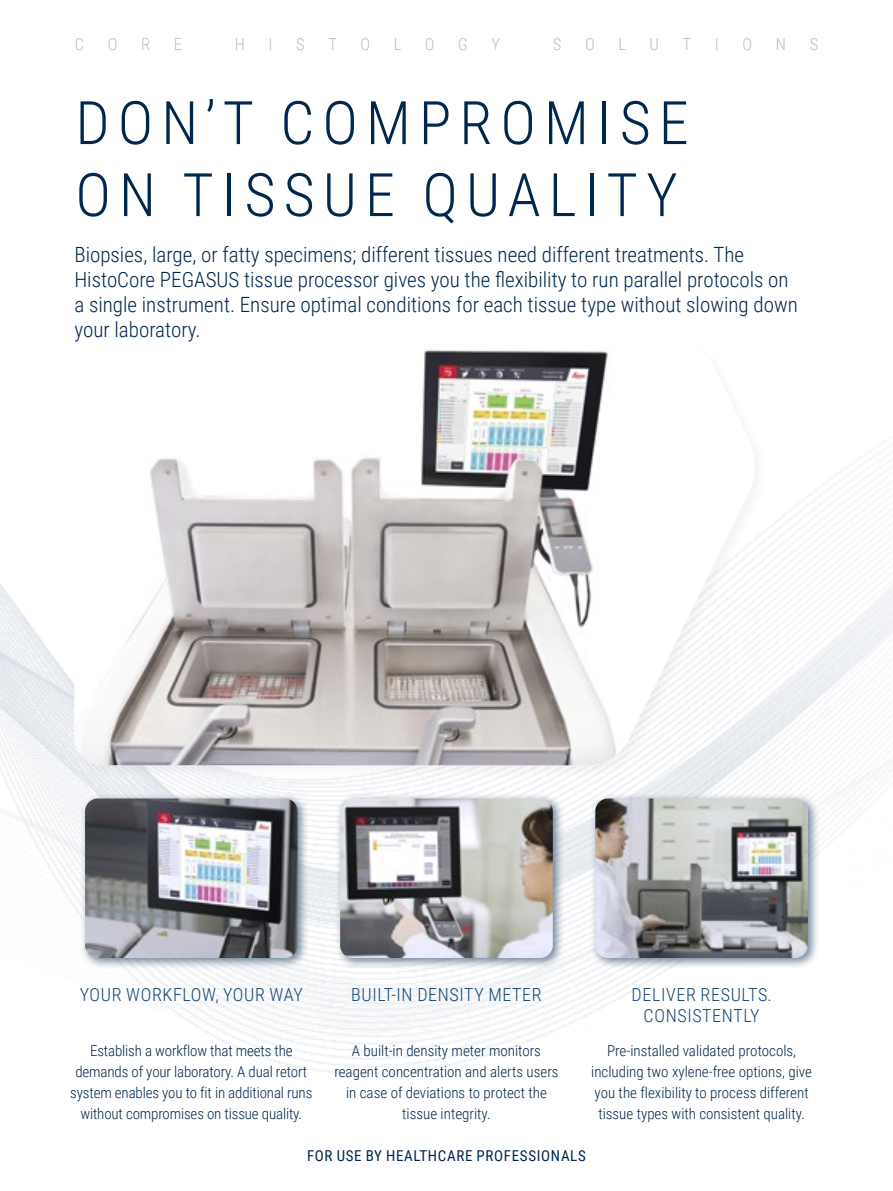
<style>
.page{position:relative;width:893px;height:1191px;background:#fff}
.page>*{position:absolute;margin:0;border:0;box-sizing:border-box;transform-origin:0 0}
.t1{font:300 60px/72px "Roboto Condensed";letter-spacing:.135em;color:#00274d}
.t2{font:300 21px/25.2px "Roboto Condensed";color:#00274d}
.t3{font:300 18px/21px "Roboto Condensed";letter-spacing:.035em;color:#154571;text-align:center}
.t4{font:300 16.5px "Roboto Condensed";color:#bcbec0}
.t5{font:300 15px/21px "Roboto Condensed";color:#00274d;text-align:center}
.t6{font:15px "Roboto Condensed";letter-spacing:.045em;color:#00274d}
</style>
<div class="page">
<img style="left:0;top:453px;width:893px;height:621px">
<div style="left:72px;top:336px;width:696px;height:444px;background:#00274d;opacity:.05"></div>
<svg style="left:693px;top:338px;width:63px;height:427px"></svg>
<img style="left:74px;top:338px;width:619px;height:427px">
<div style="left:80px;top:793px;width:228px;height:176px;background:#00274d;opacity:.55"></div>
<img style="left:85px;top:798px;width:212px;height:160px">
<div style="left:590px;top:793px;width:230px;height:176px;background:#00274d;opacity:.55"></div>
<img style="left:595px;top:798px;width:213px;height:160px">
<div style="left:335px;top:793px;width:230px;height:176px;background:#00274d;opacity:.55"></div>
<img style="left:340px;top:798px;width:213px;height:160px">
<p class="t4" style="left:75px;top:32px;width:11px">C</p>
<p class="t4" style="left:108px;top:32px;width:11px">O</p>
<p class="t4" style="left:141px;top:32px;width:11px">R</p>
<p class="t4" style="left:174px;top:32px;width:10px">E</p>
<p class="t4" style="left:235px;top:32px;width:12px">H</p>
<p class="t4" style="left:269px;top:32px;width:6px">I</p>
<p class="t4" style="left:296px;top:32px;width:10px">S</p>
<p class="t4" style="left:328px;top:32px;width:10px">T</p>
<p class="t4" style="left:360px;top:32px;width:11px">O</p>
<p class="t4" style="left:394px;top:32px;width:9px">L</p>
<p class="t4" style="left:425px;top:32px;width:11px">O</p>
<p class="t4" style="left:458px;top:32px;width:11px">G</p>
<p class="t4" style="left:492px;top:32px;width:10px">Y</p>
<p class="t4" style="left:553px;top:32px;width:10px">S</p>
<p class="t4" style="left:585px;top:32px;width:11px">O</p>
<p class="t4" style="left:618px;top:32px;width:9px">L</p>
<p class="t4" style="left:649px;top:32px;width:11px">U</p>
<p class="t4" style="left:682px;top:32px;width:10px">T</p>
<p class="t4" style="left:715px;top:32px;width:6px">I</p>
<p class="t4" style="left:742px;top:32px;width:11px">O</p>
<p class="t4" style="left:776px;top:32px;width:12px">N</p>
<p class="t4" style="left:810px;top:32px;width:10px">S</p>
<h1 class="t1" style="left:75px;top:84px;width:615px">DON’T COMPROMISE<br>ON TISSUE QUALITY</h1>
<p class="t2" style="left:74px;top:241px;width:725px">Biopsies, large, or fatty specimens; different tissues need different treatments. The HistoCore PEGASUS tissue processor gives you the flexibility to run parallel protocols on a single instrument. Ensure optimal conditions for each tissue type without slowing down your laboratory.</p>
<p class="t3" style="left:80px;top:983px;width:225px">YOUR WORKFLOW, YOUR WAY</p>
<p class="t5" style="left:70px;top:1039px;width:244px">Establish a workflow that meets the demands of your laboratory. A dual retort system enables you to fit in additional runs without compromises on tissue quality.</p>
<p class="t3" style="left:351px;top:983px;width:192px">BUILT-IN DENSITY METER</p>
<p class="t5" style="left:334px;top:1039px;width:226px">A built-in density meter monitors reagent concentration and alerts users in case of deviations to protect the tissue integrity.</p>
<p class="t3" style="left:632px;top:983px;width:142px">DELIVER RESULTS.<br>CONSISTENTLY</p>
<p class="t5" style="left:591px;top:1039px;width:222px">Pre-installed validated protocols, including two xylene-free options, give you the flexibility to process different tissue types with consistent quality.</p>
<p class="t6" style="left:307px;top:1145px;width:280px">FOR USE BY HEALTHCARE PROFESSIONALS</p>
</div>
